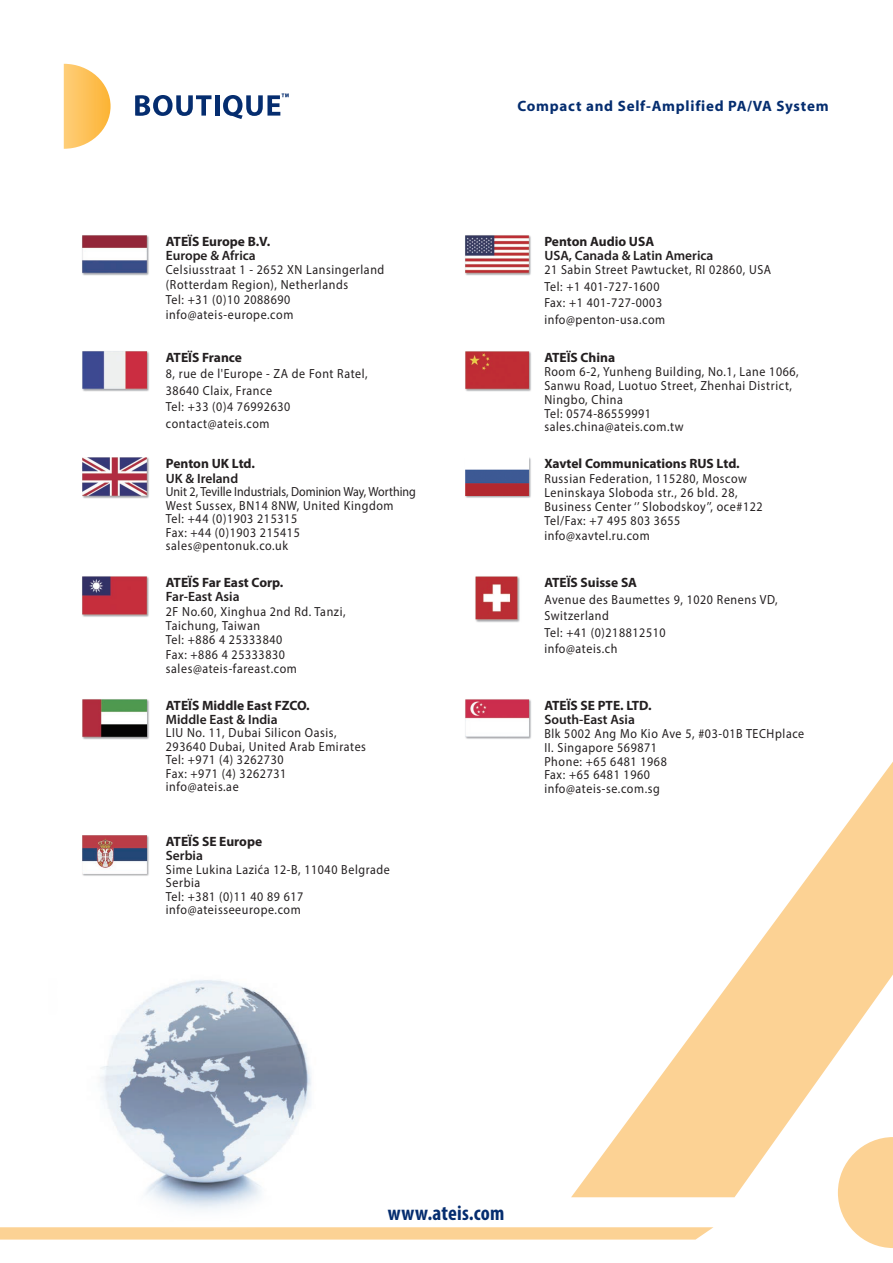
<style>
.page{position:relative;width:893px;height:1263px;background:#fff}
.page>*{position:absolute;margin:0;border:0;box-sizing:border-box;transform-origin:0 0}
.t1{font:700 condensed 21px "Myriad Pro";letter-spacing:.01em;color:#052d6f}
.t2{font:700 15px "Myriad";letter-spacing:.05em;color:#052d6f}
.t3{font:700 13.5px "Myriad Pro";color:#231f20}
.t4{font:600 13.5px "Myriad Pro";color:#231f20}
.t5{font:13.2px/13.5px "Myriad Pro";letter-spacing:.05em;color:#231f20;scale:.91 1}
</style>
<div class="page">
<svg style="left:64px;top:64px;width:47px;height:85px"></svg>
<svg style="left:135px;top:95px;width:77px;height:21px"></svg>
<hr style="left:215px;top:95px;width:4px;height:21px;background:#052d6f">
<svg style="left:223px;top:93px;width:66px;height:26px"></svg>
<svg style="left:0;top:762px;width:893px;height:477px"></svg>
<svg style="left:838px;top:1137px;width:55px;height:111px"></svg>
<img style="left:48px;top:928px;width:322px;height:302px">
<img style="left:82px;top:699px;width:67px;height:41px">
<img style="left:82px;top:576px;width:67px;height:41px">
<img style="left:82px;top:457px;width:67px;height:41px">
<img style="left:82px;top:351px;width:67px;height:41px">
<img style="left:82px;top:235px;width:67px;height:41px">
<img style="left:465px;top:457px;width:66px;height:41px">
<img style="left:475px;top:576px;width:45px;height:47px">
<img style="left:465px;top:699px;width:66px;height:40px">
<img style="left:465px;top:351px;width:66px;height:41px">
<img style="left:465px;top:235px;width:66px;height:41px">
<img style="left:82px;top:834px;width:67px;height:42px">
<p class="t3" style="left:166px;top:232px;width:106px">ATEÏS Europe B.V.</p>
<p class="t4" style="left:166px;top:247px;width:91px">Europe &amp; Africa</p>
<p class="t5" style="left:166px;top:262px;width:242px;line-height:15px">Celsiusstraat 1 - 2652 XN Lansingerland (Rotterdam Region), Netherlands<br>Tel: +31 (0)10 2088690 info@ateis-europe.com</p>
<p class="t3" style="left:166px;top:348px;width:78px">ATEÏS France</p>
<p class="t5" style="left:166px;top:365px;width:223px;line-height:16.5px">8, rue de l'Europe - ZA de Font Ratel,<br>38640 Claix, France<br>Tel: +33 (0)4 76992630 contact@ateis.com</p>
<p class="t3" style="left:166px;top:455px;width:91px">Penton UK Ltd.</p>
<p class="t4" style="left:166px;top:469px;width:74px">UK &amp; Ireland</p>
<p class="t5" style="left:166px;top:485px;width:276px">Unit 2, Teville Industrials, Dominion Way, Worthing<br>West Sussex, BN14 8NW, United Kingdom<br>Tel: +44 (0)1903 215315<br>Fax: +44 (0)1903 215415 sales@pentonuk.co.uk</p>
<p class="t3" style="left:166px;top:574px;width:119px">ATEÏS Far East Corp.</p>
<p class="t4" style="left:166px;top:588px;width:75px">Far-East Asia</p>
<p class="t5" style="left:166px;top:604px;width:199px;line-height:14.2px">2F No.60, Xinghua 2nd Rd. Tanzi,<br>Taichung, Taiwan<br>Tel: +886 4 25333840<br>Fax: +886 4 25333830 sales@ateis-fareast.com</p>
<p class="t3" style="left:166px;top:696px;width:145px">ATEÏS Middle East FZCO.</p>
<p class="t4" style="left:166px;top:711px;width:113px">Middle East &amp; India</p>
<p class="t5" style="left:166px;top:726px;width:221px">LIU No. 11, Dubai Silicon Oasis,<br>293640 Dubai, United Arab Emirates<br>Tel: +971 (4) 3262730<br>Fax: +971 (4) 3262731<br>info@ateis.ae</p>
<p class="t3" style="left:166px;top:832px;width:98px">ATEÏS SE Europe</p>
<p class="t4" style="left:166px;top:847px;width:39px">Serbia</p>
<p class="t5" style="left:166px;top:862px;width:248px">Sime Lukina Lazića 12-B, 11040 Belgrade<br>Serbia<br>Tel: +381 (0)11 40 89 617 info@ateisseeurope.com</p>
<p class="t2" style="left:517px;top:98px;width:313px">Compact and Self-Amplified PA/VA System</p>
<p class="t3" style="left:544px;top:232px;width:111px">Penton Audio USA</p>
<p class="t4" style="left:544px;top:247px;width:171px">USA, Canada &amp; Latin America</p>
<p class="t5" style="left:544px;top:261px;width:251px;line-height:16.5px">21 Sabin Street Pawtucket, RI 02860, USA<br>Tel: +1 401-727-1600<br>Fax: +1 401-727-0003 info@penton-usa.com</p>
<p class="t3" style="left:544px;top:348px;width:72px">ATEÏS China</p>
<p class="t5" style="left:544px;top:364px;width:281px;line-height:14px">Room 6-2, Yunheng Building, No.1, Lane 1066,<br>Sanwu Road, Luotuo Street, Zhenhai District,<br>Ningbo, China<br>Tel: 0574-86559991<br>sales.china@ateis.com.tw</p>
<p class="t3" style="left:544px;top:455px;width:197px">Xavtel Communications RUS Ltd.</p>
<p class="t5" style="left:544px;top:471px;width:241px;line-height:14.2px">Russian Federation, 115280, Moscow<br>Leninskaya Sloboda str., 26 bld. 28,<br>Business Center ‘’ Slobodskoy’’, oce#122<br>Tel/Fax: +7 495 803 3655 info@xavtel.ru.com</p>
<p class="t3" style="left:544px;top:574px;width:94px">ATEÏS Suisse SA</p>
<p class="t5" style="left:544px;top:591px;width:258px;line-height:16.5px">Avenue des Baumettes 9, 1020 Renens VD,<br>Switzerland<br>Tel: +41 (0)218812510<br>info@ateis.ch</p>
<p class="t3" style="left:544px;top:696px;width:109px">ATEÏS SE PTE. LTD.</p>
<p class="t4" style="left:544px;top:711px;width:92px">South-East Asia</p>
<p class="t5" style="left:544px;top:726px;width:287px">Blk 5002 Ang Mo Kio Ave 5, #03-01B TECHplace<br>II. Singapore 569871<br>Phone: +65 6481 1968<br>Fax: +65 6481 1960<br>info@ateis-se.com.sg</p>
<h1 class="t1" style="left:388px;top:1200px;width:118px">www.ateis.com</h1>
</div>
